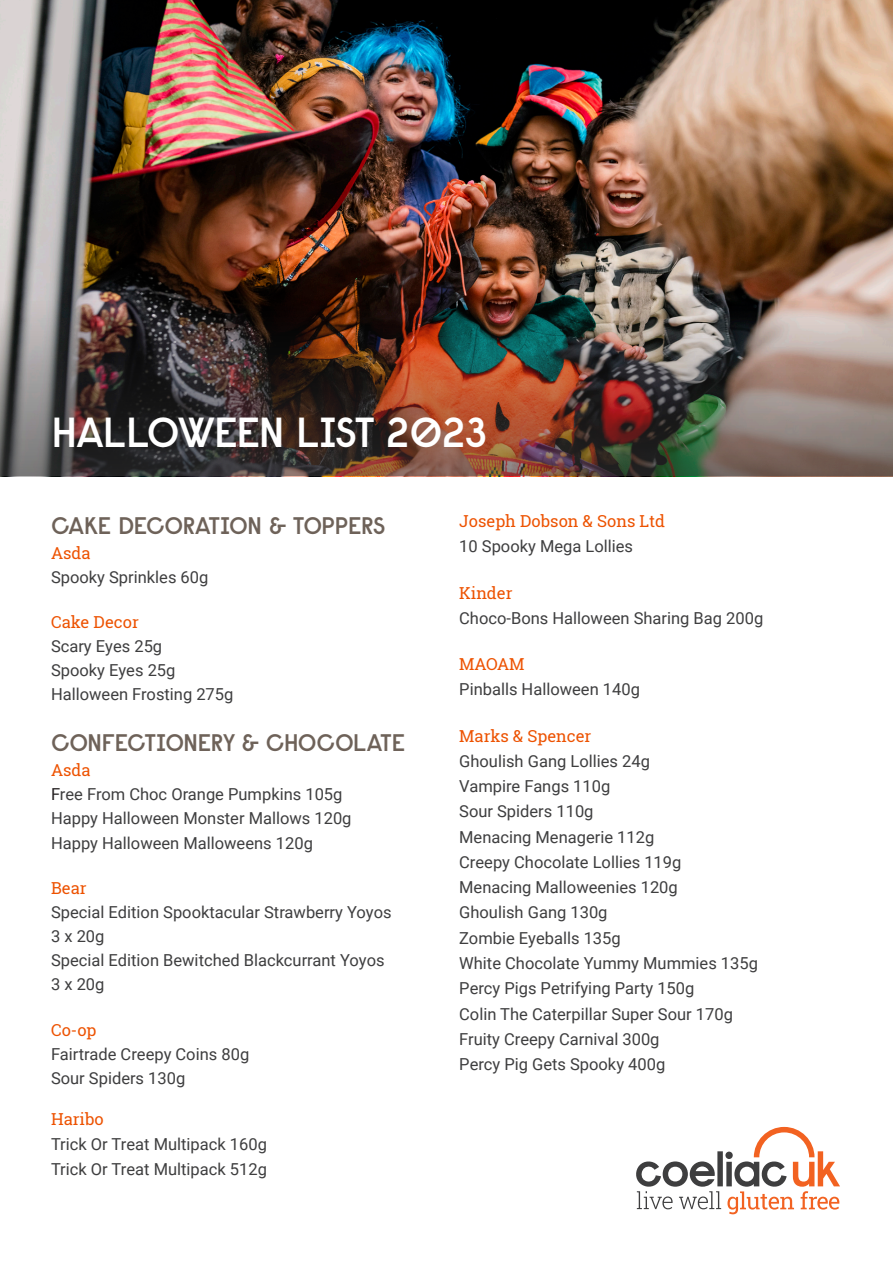
<style>
.page{position:relative;width:893px;height:1263px;background:#fff}
.page>*{position:absolute;margin:0;border:0;box-sizing:border-box;transform-origin:0 0}
.t1{font:600 42px "Raisonne";letter-spacing:-.04em;color:#fff}
.Raisonne_heading_-_d{font:600 24px "Raisonne";letter-spacing:-.035em;color:#6e6259}
.Subhead{font:16.5px "Roboto";color:#3e3e3f}
.Body_copy{font:16.5px "Roboto";color:#3e3e3f}
.Subhead-2{font:16.5px "Roboto Slab";color:#ed5200}
.Body_copy-2{font:16.5px "Roboto Slab";color:#ed5200}
.Subhead_-_dark_grey{font:16.5px "Roboto Slab";color:#ed5200}
.s1{color:#231f20}
</style>
<div class="page">
<svg style="left:636px;top:1127px;width:204px;height:87px"></svg>
<img style="left:0;top:0;width:893px;height:77px">
<img style="left:0;top:77px;width:893px;height:399px">
<p class="t1" style="left:51px;top:405px;width:438px">HALLOWEEN LIST 2023</p>
<p class="Raisonne_heading_-_d" style="left:51px;top:510px;width:336px">CAKE DECORATION &amp; TOPPERS</p>
<p class="Subhead_-_dark_grey" style="left:51px;top:542px;width:41px">Asda</p>
<p class="Body_copy" style="left:51px;top:566px;width:159px">Spooky Sprinkles 60g</p>
<p class="Body_copy-2" style="left:51px;top:611px;width:89px">Cake Decor</p>
<p class="Body_copy" style="left:51px;top:635px;width:113px">Scary Eyes 25g</p>
<p class="Body_copy" style="left:51px;top:659px;width:126px">Spooky Eyes 25g</p>
<p class="Body_copy" style="left:51px;top:683px;width:184px">Halloween Frosting 275g</p>
<p class="Raisonne_heading_-_d" style="left:51px;top:727px;width:356px">CONFECTIONERY &amp; CHOCOLATE</p>
<p class="Body_copy-2" style="left:51px;top:759px;width:41px">Asda</p>
<p class="Body_copy" style="left:51px;top:783px;width:293px"><span class="s1">F</span>ree From Choc Orange Pumpkins 105g</p>
<p class="Body_copy" style="left:51px;top:807px;width:302px">Happy Halloween Monster Mallows 120g</p>
<p class="Subhead" style="left:51px;top:831px;width:263px">Happy Halloween Malloweens 120g</p>
<p class="Subhead-2" style="left:51px;top:876px;width:37px">Bear</p>
<p class="Subhead" style="left:51px;top:900px;width:342px">Special Edition Spooktacular Strawberry Yoyos</p>
<p class="Subhead" style="left:51px;top:924px;width:55px">3 x 20g</p>
<p class="Subhead" style="left:51px;top:948px;width:335px">Special Edition Bewitched Blackcurrant Yoyos</p>
<p class="Subhead" style="left:51px;top:972px;width:55px">3 x 20g</p>
<p class="Subhead-2" style="left:51px;top:1019px;width:47px">Co-op</p>
<p class="Subhead" style="left:51px;top:1043px;width:200px">Fairtrade Creepy Coins 80g</p>
<p class="Subhead" style="left:51px;top:1067px;width:136px">Sour Spiders 130g</p>
<p class="Subhead-2" style="left:51px;top:1108px;width:54px">Haribo</p>
<p class="Subhead" style="left:51px;top:1133px;width:217px">Trick Or Treat Multipack 160g</p>
<p class="Subhead" style="left:51px;top:1158px;width:217px">Trick Or Treat Multipack 512g</p>
<p class="Subhead-2" style="left:459px;top:510px;width:207px">Joseph Dobson &amp; Sons Ltd</p>
<p class="Subhead" style="left:459px;top:535px;width:175px">10 Spooky Mega Lollies</p>
<p class="Subhead-2" style="left:459px;top:581px;width:55px">Kinder</p>
<p class="Subhead" style="left:459px;top:606px;width:306px">Choco-Bons Halloween Sharing Bag 200g</p>
<p class="Subhead-2" style="left:459px;top:653px;width:67px">MAOAM</p>
<p class="Subhead" style="left:459px;top:678px;width:182px">Pinballs Halloween 140g</p>
<p class="Subhead-2" style="left:459px;top:724px;width:134px">Marks &amp; Spencer</p>
<p class="Subhead" style="left:459px;top:749px;width:192px">Ghoulish Gang Lollies 24g</p>
<p class="Subhead" style="left:459px;top:775px;width:153px">Vampire Fangs 110g</p>
<p class="Subhead" style="left:459px;top:800px;width:136px">Sour Spiders 110g</p>
<p class="Subhead" style="left:459px;top:825px;width:197px">Menacing Menagerie 112g</p>
<p class="Subhead" style="left:459px;top:850px;width:224px">Creepy Chocolate Lollies 119g</p>
<p class="Subhead" style="left:459px;top:876px;width:220px">Menacing Malloweenies 120g</p>
<p class="Subhead" style="left:459px;top:901px;width:150px">Ghoulish Gang 130g</p>
<p class="Subhead" style="left:459px;top:926px;width:163px">Zombie Eyeballs 135g</p>
<p class="Subhead" style="left:459px;top:951px;width:300px">White Chocolate Yummy Mummies 135g</p>
<p class="Subhead" style="left:459px;top:977px;width:237px">Percy Pigs Petrifying Party 150g</p>
<p class="Subhead" style="left:459px;top:1002px;width:275px">Colin The Caterpillar Super Sour 170g</p>
<p class="Subhead" style="left:459px;top:1027px;width:202px">Fruity Creepy Carnival 300g</p>
<p class="Subhead" style="left:459px;top:1052px;width:208px">Percy Pig Gets Spooky 400g</p>
</div>
